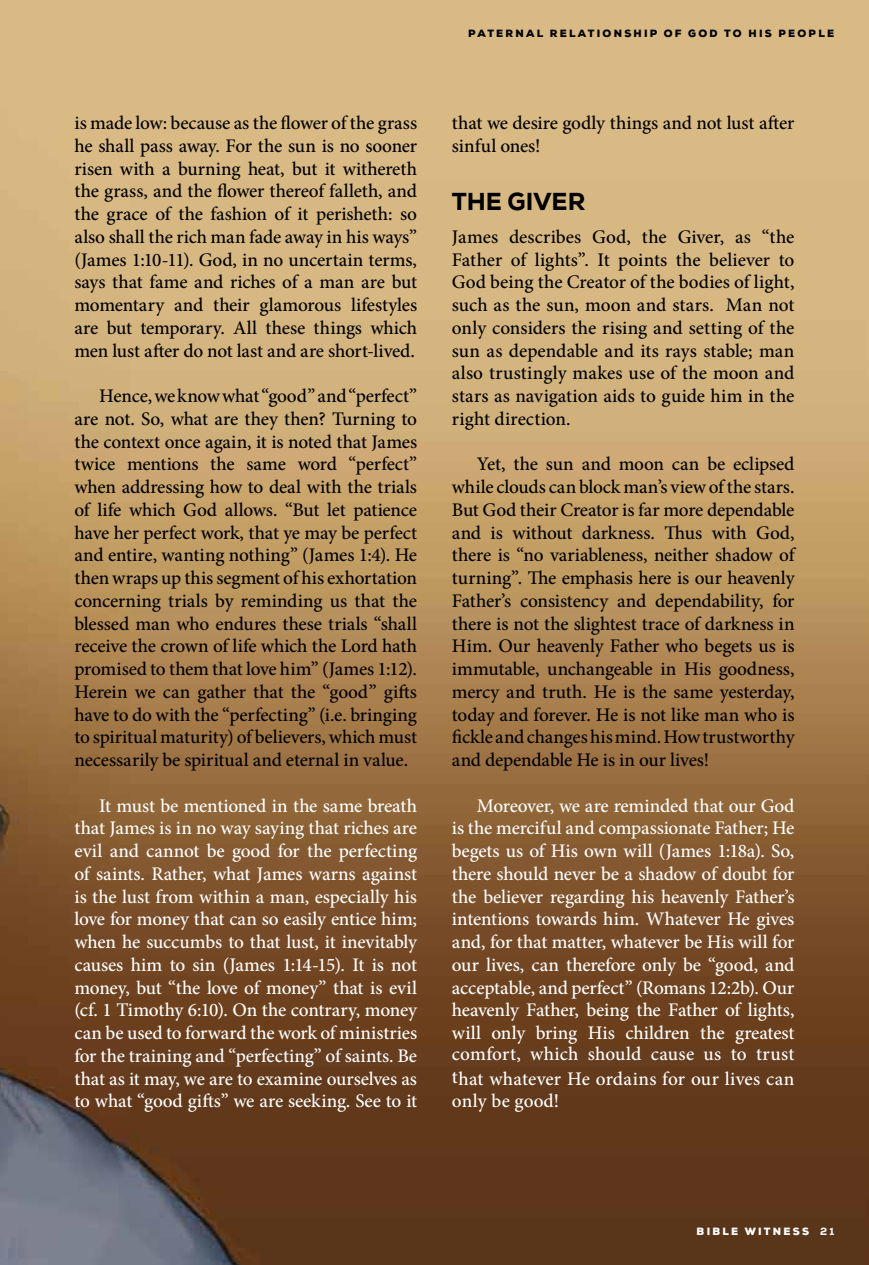
<style>
.page{position:relative;width:869px;height:1265px;background:#fff}
.page>*{position:absolute;margin:0;border:0;box-sizing:border-box;transform-origin:0 0}
.t1{font:800 24.5px "Nexa";color:#000}
.t2{font:500 19.25px/22.8px "Minion Pro";color:#000;text-align:justify}
.t3{font:500 19.25px/22.8px "Minion Pro";letter-spacing:-.005em;color:#fff;text-align:justify}
.t4{font:900 10.5px "Nexa";letter-spacing:.215em;color:#000}
.t5{font:900 10.5px "Nexa";letter-spacing:.215em;color:#fff}
.t6{font:800 10.5px "Nexa";color:#fff}
</style>
<div class="page">
<img style="left:0;top:0;width:868px;height:1265px">
<p class="t2" style="left:74px;top:112px;width:344px">is made low: because as the flower of the grass he shall pass away. For the sun is no sooner risen with a burning heat, but it withereth the grass, and the flower thereof falleth, and the grace of the fashion of it perisheth: so also shall the rich man fade away in his ways” (James 1:10-11). God, in no uncertain terms, says that fame and riches of a man are but momentary and their glamorous lifestyles are but temporary. All these things which men lust after do not last and are short-lived.</p>
<p class="t2" style="left:74px;top:385px;width:344px;text-indent:25px">Hence, we know what “good” and “perfect” are not. So, what are they then? Turning to the context once again, it is noted that James twice mentions the same word “perfect” when addressing how to deal with the trials of life which God allows. “But let patience have her perfect work, that ye may be perfect and entire, wanting nothing” (James 1:4). He then wraps up this segment of his exhortation concerning trials by reminding us that the blessed man who endures these trials “shall receive the crown of life which the Lord hath promised to them that love him” (James 1:12).<br>Herein we can gather that the “good” gifts have to do with the “perfecting” (i.e. bringing to spiritual maturity) of believers, which must necessarily be spiritual and eternal in value.</p>
<p class="t3" style="left:74px;top:794px;width:344px;text-indent:25px">It must be mentioned in the same breath that James is in no way saying that riches are evil and cannot be good for the perfecting of saints. Rather, what James warns against is the lust from within a man, especially his love for money that can so easily entice him; when he succumbs to that lust, it inevitably causes him to sin (James 1:14-15). It is not money, but “the love of money” that is evil (cf. 1 Timothy 6:10). On the contrary, money can be used to forward the work of ministries for the training and “perfecting” of saints. Be that as it may, we are to examine ourselves as to what “good gifts” we are seeking. See to it</p>
<p class="t4" style="left:468px;top:27px;width:367px">PATERNAL RELATIONSHIP OF GOD TO H IS PEOPLE</p>
<p class="t2" style="left:451px;top:112px;width:344px">that we desire godly things and not lust after sinful ones!</p>
<p class="t1" style="left:451px;top:185px;width:135px">THE GIVER</p>
<p class="t2" style="left:451px;top:225px;width:344px">James describes God, the Giver, as “the Father of lights”. It points the believer to God being the Creator of the bodies of light, such as the sun, moon and stars. Man not only considers the rising and setting of the sun as dependable and its rays stable; man also trustingly makes use of the moon and stars as navigation aids to guide him in the right direction.</p>
<p class="t2" style="left:451px;top:453px;width:344px;text-indent:25px">Yet, the sun and moon can be eclipsed while clouds can block man’s view of the stars.<br>But God their Creator is far more dependable and is without darkness. Thus with God, there is “no variableness, neither shadow of turning”. The emphasis here is our heavenly Father’s consistency and dependability, for there is not the slightest trace of darkness in Him. Our heavenly Father who begets us is immutable, unchangeable in His goodness, mercy and truth. He is the same yesterday, today and forever. He is not like man who is fickle and changes his mind. How trustworthy and dependable He is in our lives!</p>
<p class="t3" style="left:451px;top:794px;width:344px;text-indent:25px">Moreover, we are reminded that our God is the merciful and compassionate Father; He begets us of His own will (James 1:18a). So, there should never be a shadow of doubt for the believer regarding his heavenly Father’s intentions towards him. Whatever He gives and, for that matter, whatever be His will for our lives, can therefore only be “good, and acceptable, and perfect” (Romans 12:2b). Our heavenly Father, being the Father of lights, will only bring His children the greatest</p>
<p class="t3" style="left:451px;top:1042px;width:344px;line-height:24.5px">comfort, which should cause us to trust that whatever He ordains for our lives can</p>
<p class="t3" style="left:451px;top:1090px;width:109px">only be good!</p>
<p class="t5" style="left:696px;top:1225px;width:106px">BIBLE WITNESS</p>
<p class="t6" style="left:819px;top:1225px;width:15px">21</p>
</div>
